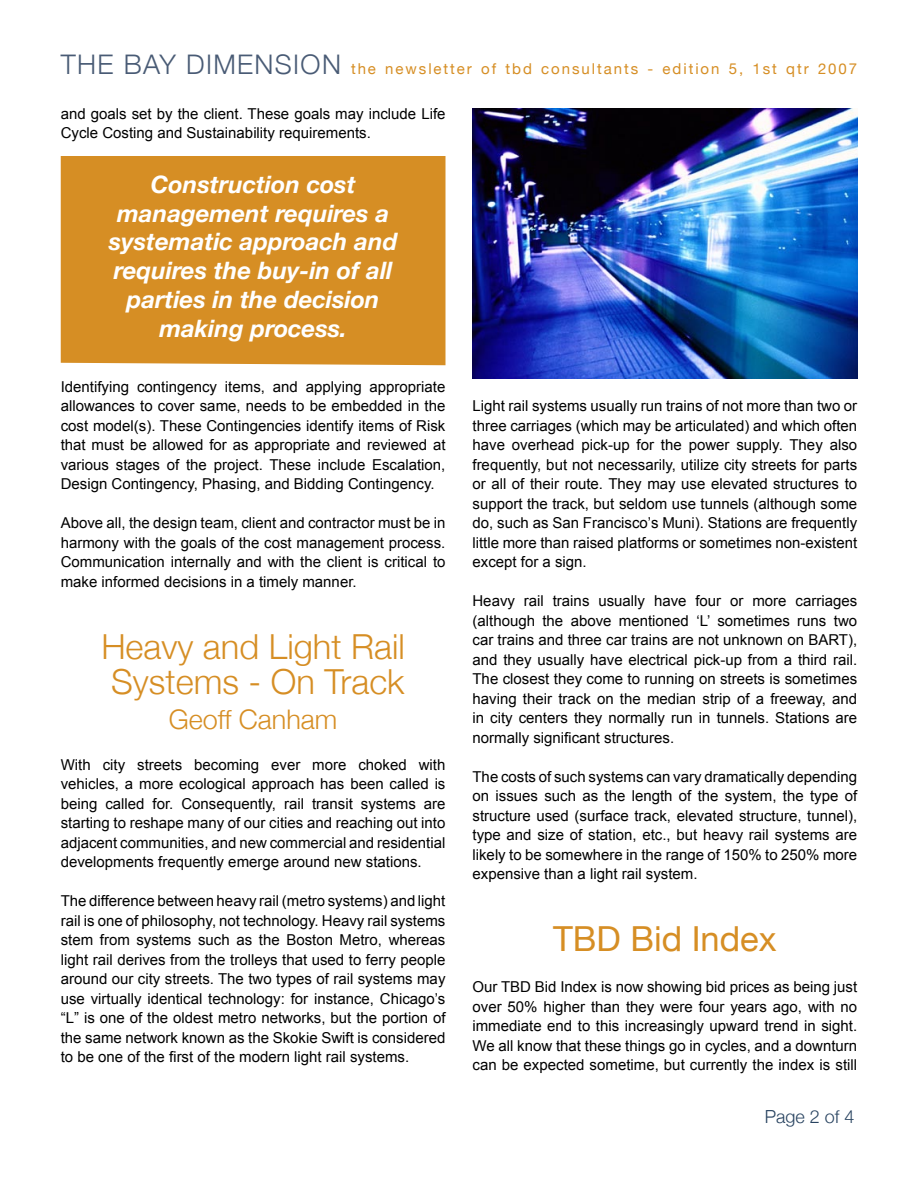
<style>
.page{position:relative;width:918px;height:1188px;background:#fff}
.page>*{position:absolute;margin:0;border:0;box-sizing:border-box;transform-origin:0 0}
.Article_title-end{font:300 34.5px "Helvetica Neue";color:#d68e24}
.Article_title-end-2{font:34.5px "Helvetica Neue";color:#d68e24}
.t1{font:300 27px "Helvetica Neue";letter-spacing:.05em;color:#495b75}
.Article_title-end-3{font:300 27px "Helvetica Neue";color:#d68e24}
.t2{font:italic 700 24px/28.8px "Helvetica Neue";color:#fff;text-align:center}
.page_number{font:300 18px "Helvetica Neue";color:#284360}
.Main_paragraphs{font:15px/19.5px "Arial";color:#000;text-align:justify}
.t3{font:15px "Helvetica Neue";letter-spacing:.13em;color:#d68e24}
</style>
<div class="page">
<div style="left:61px;top:156px;width:385px;height:209px;background:#d68e24"></div>
<img style="left:472px;top:108px;width:385px;height:271px">
<p class="t1" style="left:61px;top:48px;width:282px">THE BAY DIMENSION</p>
<p class="t3" style="left:351px;top:60px;width:508px">the newsletter of tbd consultants - edition 5, 1st qtr 2007</p>
<p class="Main_paragraphs" style="left:61px;top:104px;width:386px">and goals set by the client. These goals may include Life<br>Cycle Costing and Sustainability requirements.</p>
<p class="t2" style="left:109px;top:169px;width:290px">Construction cost management requires a systematic approach and requires the buy-in of all parties in the decision making process.</p>
<p class="Main_paragraphs" style="left:61px;top:377px;width:386px">Identifying contingency items, and applying appropriate allowances to cover same, needs to be embedded in the cost model(s). These Contingencies identify items of Risk that must be allowed for as appropriate and reviewed at various stages of the project. These include Escalation, Design Contingency, Phasing, and Bidding Contingency.</p>
<p class="Main_paragraphs" style="left:61px;top:513px;width:386px">Above all, the design team, client and contractor must be in harmony with the goals of the cost management process.<br>Communication internally and with the client is critical to make informed decisions in a timely manner.</p>
<p class="Article_title-end" style="left:101px;top:625px;width:305px">Heavy and Light Rail</p>
<p class="Article_title-end" style="left:111px;top:660px;width:295px">Systems - On Track</p>
<p class="Article_title-end-3" style="left:169px;top:703px;width:170px">Geoff Canham</p>
<p class="Main_paragraphs" style="left:61px;top:755px;width:386px">With city streets becoming ever more choked with vehicles, a more ecological approach has been called is being called for. Consequently, rail transit systems are starting to reshape many of our cities and reaching out into adjacent communities, and new commercial and residential developments frequently emerge around new stations.</p>
<p class="Main_paragraphs" style="left:61px;top:891px;width:386px">The difference between heavy rail (metro systems) and light rail is one of philosophy, not technology. Heavy rail systems stem from systems such as the Boston Metro, whereas light rail derives from the trolleys that used to ferry people around our city streets. The two types of rail systems may use virtually identical technology: for instance, Chicago’s “L” is one of the oldest metro networks, but the portion of the same network known as the Skokie Swift is considered to be one of the first of the modern light rail systems.</p>
<p class="Main_paragraphs" style="left:472px;top:396px;width:386px">Light rail systems usually run trains of not more than two or three carriages (which may be articulated) and which often have overhead pick-up for the power supply. They also frequently, but not necessarily, utilize city streets for parts or all of their route. They may use elevated structures to support the track, but seldom use tunnels (although some do, such as San Francisco’s Muni). Stations are frequently little more than raised platforms or sometimes non-existent except for a sign.</p>
<p class="Main_paragraphs" style="left:472px;top:591px;width:386px">Heavy rail trains usually have four or more carriages (although the above mentioned ‘L’ sometimes runs two car trains and three car trains are not unknown on BART), and they usually have electrical pick-up from a third rail.<br>The closest they come to running on streets is sometimes having their track on the median strip of a freeway, and in city centers they normally run in tunnels. Stations are normally significant structures.</p>
<p class="Main_paragraphs" style="left:472px;top:767px;width:386px">The costs of such systems can vary dramatically depending on issues such as the length of the system, the type of structure used (surface track, elevated structure, tunnel), type and size of station, etc., but heavy rail systems are likely to be somewhere in the range of 150% to 250% more expensive than a light rail system.</p>
<p class="Article_title-end-2" style="left:553px;top:918px;width:225px">TBD Bid Index</p>
<p class="Main_paragraphs" style="left:472px;top:977px;width:386px">Our TBD Bid Index is now showing bid prices as being just over 50% higher than they were four years ago, with no immediate end to this increasingly upward trend in sight.<br>We all know that these things go in cycles, and a downturn can be expected sometime, but currently the index is still</p>
<p class="page_number" style="left:765px;top:1105px;width:91px">Page 2 of 4</p>
</div>
